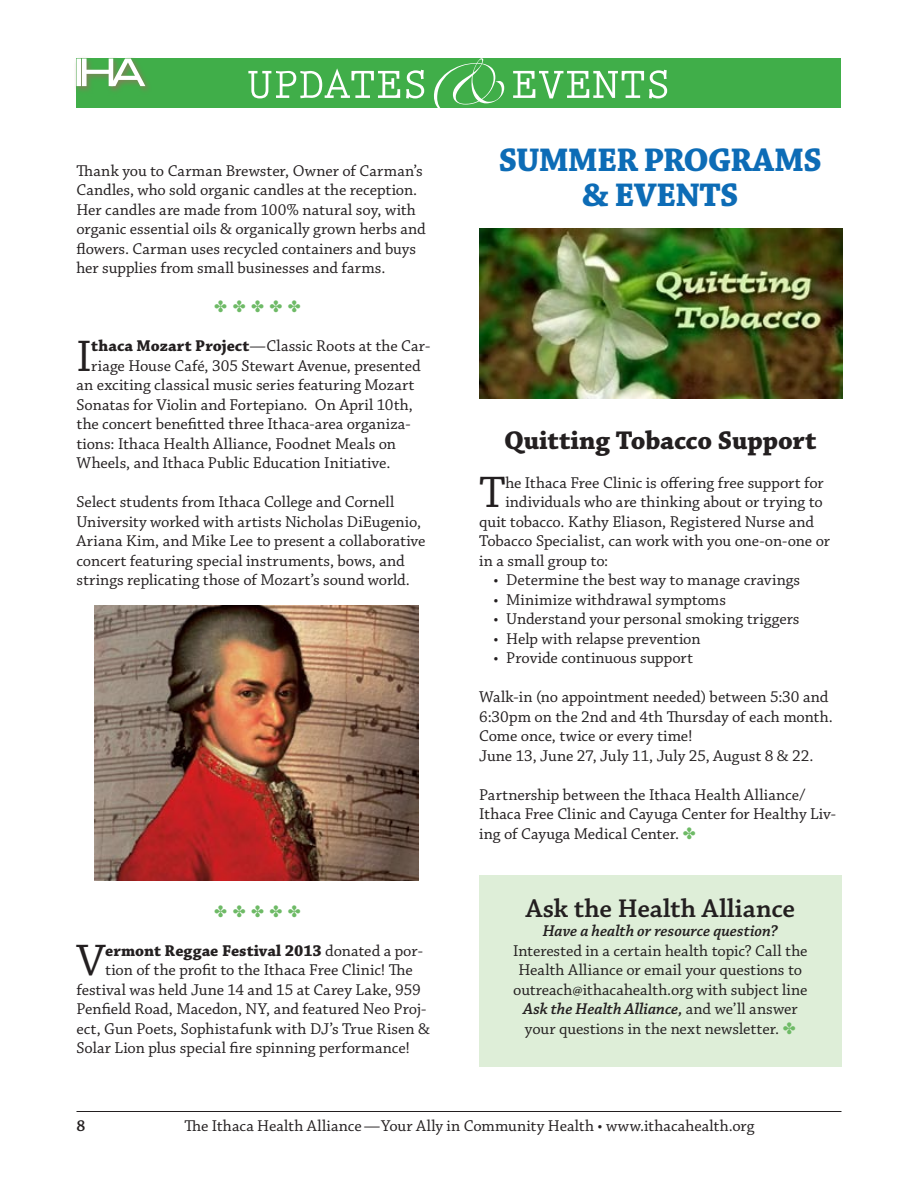
<style>
.page{position:relative;width:918px;height:1188px;background:#fff}
.page>*{position:absolute;margin:0;border:0;box-sizing:border-box;transform-origin:0 0}
.t1{font:46.5px "Chaparral Pro";color:#231f20}
.t2{font:700 34.5px/34.5px "Chaparral Pro";letter-spacing:-.015em;color:#0d6cb6}
.t3{font:700 27px "Chaparral Pro";letter-spacing:-.005em;color:#231f20}
.t4{font:600 27px "Chaparral Pro";letter-spacing:.005em;color:#231f20}
.t5{font:16.5px/19.5px "Chaparral Pro";color:#231f20}
.t6{font:italic 600 16.5px "Chaparral Pro";letter-spacing:-.005em;color:#231f20}
.t7{font:700 16.5px "Chaparral Pro";color:#231f20}
.t8{font:600 16.5px "Chaparral Pro";color:#231f20}
.s1{font-weight:700}
.s2{font-weight:400}
.s3{font-weight:400;font-style:normal}
</style>
<div class="page">
<div style="left:76px;top:58px;width:766px;height:50px;background:#40ae49"></div>
<div style="left:74px;top:56px;width:84px;height:43px;background:#90765b;opacity:.8"></div>
<svg style="left:76px;top:58px;width:69px;height:28px"></svg>
<hr style="left:76px;top:1111px;width:766px;height:1px;background:#231f20">
<svg style="left:248px;top:58px;width:419px;height:50px"></svg>
<img style="left:94px;top:605px;width:324px;height:275px">
<img style="left:479px;top:229px;width:363px;height:170px">
<div style="left:479px;top:875px;width:363px;height:191px;background:#deeed8"></div>
<p class="t5" style="left:76px;top:161px;width:351px">Thank you to Carman Brewster, Owner of Carman’s Candles, who sold organic candles at the reception.<br>Her candles are made from 100% natural soy, with organic essential oils &amp; organically grown herbs and flowers. Carman uses recycled containers and buys her supplies from small businesses and farms.</p>
<h1 class="t1" style="left:76px;top:330px;width:17px">I</h1>
<p class="t5" style="left:91px;top:337px;width:340px"><span class="s1">thaca Mozart Project</span>—Classic Roots at the Car-</p>
<p class="t5" style="left:91px;top:356px;width:331px">riage House Café, 305 Stewart Avenue, presented</p>
<p class="t5" style="left:76px;top:376px;width:340px">an exciting classical music series featuring Mozart</p>
<p class="t5" style="left:76px;top:395px;width:338px">Sonatas for Violin and Fortepiano. On April 10th,</p>
<p class="t5" style="left:76px;top:415px;width:336px">the concert benefitted three Ithaca-area organiza-</p>
<p class="t5" style="left:76px;top:434px;width:321px">tions: Ithaca Health Alliance, Foodnet Meals on</p>
<p class="t5" style="left:76px;top:454px;width:315px">Wheels, and Ithaca Public Education Initiative.</p>
<p class="t5" style="left:76px;top:493px;width:351px">Select students from Ithaca College and Cornell University worked with artists Nicholas DiEugenio, Ariana Kim, and Mike Lee to present a collaborative concert featuring special instruments, bows, and strings replicating those of Mozart’s sound world.</p>
<h1 class="t1" style="left:76px;top:935px;width:31px">V</h1>
<p class="t7" style="left:105px;top:941px;width:319px">ermont Reggae Festival 2013 <span class="s2">donated a por-</span></p>
<p class="t5" style="left:105px;top:961px;width:309px">tion of the profit to the Ithaca Free Clinic! The</p>
<p class="t5" style="left:77px;top:980px;width:346px">festival was held June 14 and 15 at Carey Lake, 959</p>
<p class="t5" style="left:77px;top:1000px;width:351px">Penfield Road, Macedon, NY, and featured Neo Proj-</p>
<p class="t5" style="left:77px;top:1019px;width:355px">ect, Gun Poets, Sophistafunk with DJ’s True Risen &amp;</p>
<p class="t5" style="left:77px;top:1039px;width:335px">Solar Lion plus special fire spinning performance!</p>
<h2 class="t2" style="left:499px;top:144px;width:25px">summe</h2>
<h2 class="t2" style="left:582px;top:144px;width:195px;text-indent:34px">r Programs &amp; Events</h2>
<h3 class="t3" style="left:504px;top:424px;width:314px">Quitting Tobacco Support</h3>
<h1 class="t1" style="left:479px;top:467px;width:28px">T</h1>
<p class="t5" style="left:505px;top:473px;width:320px">he Ithaca Free Clinic is offering free support for</p>
<p class="t5" style="left:505px;top:493px;width:319px">individuals who are thinking about or trying to</p>
<p class="t5" style="left:479px;top:512px;width:336px">quit tobacco. Kathy Eliason, Registered Nurse and</p>
<p class="t5" style="left:479px;top:532px;width:352px">Tobacco Specialist, can work with you one-on-one or</p>
<p class="t5" style="left:479px;top:551px;width:131px">in a small group to:</p>
<p class="t5" style="left:493px;top:571px;width:308px">• Determine the best way to manage cravings</p>
<p class="t5" style="left:493px;top:590px;width:234px">• Minimize withdrawal symptoms</p>
<p class="t5" style="left:493px;top:610px;width:308px">• Understand your personal smoking triggers</p>
<p class="t5" style="left:493px;top:629px;width:209px">• Help with relapse prevention</p>
<p class="t5" style="left:493px;top:649px;width:201px">• Provide continuous support</p>
<p class="t5" style="left:479px;top:688px;width:355px">Walk-in (no appointment needed) between 5:30 and 6:30pm on the 2nd and 4th Thursday of each month.<br>Come once, twice or every time!<br>June 13, June 27, July 11, July 25, August 8 &amp; 22.</p>
<p class="t5" style="left:479px;top:785px;width:358px">Partnership between the Ithaca Health Alliance/<br>Ithaca Free Clinic and Cayuga Center for Healthy Liv&shy;ing of Cayuga Medical Center.</p>
<h3 class="t4" style="left:526px;top:893px;width:271px">Ask the Health Alliance</h3>
<p class="t6" style="left:543px;top:921px;width:237px">Have a health or resource question?</p>
<p class="t5" style="left:513px;top:941px;width:296px">Interested in a certain health topic? Call the</p>
<p class="t5" style="left:518px;top:961px;width:285px">Health Alliance or email your questions to</p>
<p class="t5" style="left:513px;top:980px;width:296px">outreach@ithacahealth.org with subject line</p>
<p class="t6" style="left:523px;top:999px;width:276px">Ask the Health Alliance‚ <span class="s3">and we’ll answer</span></p>
<p class="t5" style="left:525px;top:1019px;width:256px">your questions in the next newsletter.</p>
<p class="t8" style="left:76px;top:1116px;width:10px">8</p>
<p class="t5" style="left:184px;top:1117px;width:572px">The Ithaca Health Alliance—Your Ally in Community Health • www.ithacahealth.org</p>
</div>
